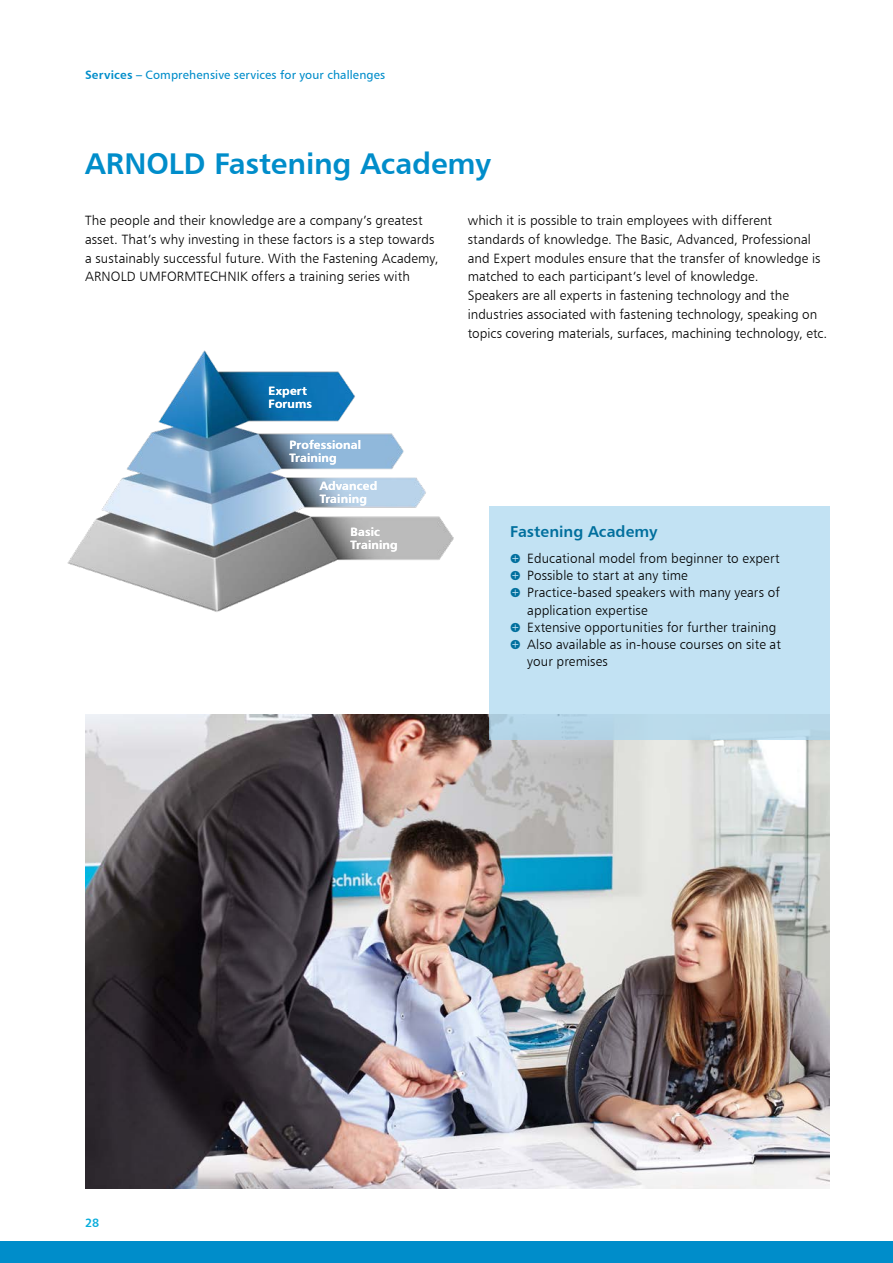
<style>
.page{position:relative;width:893px;height:1263px;background:#fff}
.page>*{position:absolute;margin:0;border:0;box-sizing:border-box;transform-origin:0 0}
.t1{font:30px "Humanist 777 BT Bold B";color:#008dca}
.t2{font:15.75px "Humanist 777 BT Bold B";letter-spacing:.005em;color:#006f9d}
.t3{font:13.5px/18.8px "Humanist 777 BT Light B";letter-spacing:.005em;color:#000}
.t4{font:12px/13.2px "Humanist 777 BT Bold B";letter-spacing:.015em;color:#fff}
.t5{font:12px "Humanist 777 BT Roman B";letter-spacing:.015em;color:#008dca}
.t6{font:12px "Humanist 777 BT Bold B";color:#08addc}
.s1{font-family:"Humanist 777 BT Bold B"}
.s2{font-family:"Klavika";color:#006f9d}
</style>
<div class="page">
<div style="left:0;top:1242px;width:893px;height:21px;background:#008dca"></div>
<img style="left:85px;top:714px;width:744px;height:474px">
<img style="left:67px;top:350px;width:387px;height:262px">
<div style="left:489px;top:506px;width:340px;height:234px;background:#c2e2f3"></div>
<p class="t5" style="left:85px;top:67px;width:302px"><span class="s1">Services –</span> Comprehensive services for your challenges</p>
<h1 class="t1" style="left:85px;top:145px;width:407px">ARNOLD Fastening Academy</h1>
<p class="t3" style="left:85px;top:211px;width:355px">The people and their knowledge are a company’s greatest asset. That’s why investing in these factors is a step towards a sustainably successful future. With the Fastening Academy, ARNOLD UMFORMTECHNIK offers a training series with</p>
<p class="t3" style="left:468px;top:211px;width:361px">which it is possible to train employees with different standards of knowledge. The Basic, Advanced, Professional and Expert modules ensure that the transfer of knowledge is matched to each participant’s level of knowledge.<br>Speakers are all experts in fastening technology and the industries associated with fastening technology, speaking on topics covering materials, surfaces, machining technology, etc.</p>
<p class="t4" style="left:269px;top:384px;width:45px">Expert<br>Forums</p>
<p class="t4" style="left:289px;top:438px;width:73px">Professional<br>Training</p>
<p class="t6" style="left:85px;top:1215px;width:16px">28</p>
<p class="t4" style="left:320px;top:479px;width:59px">Advanced<br>Training</p>
<p class="t4" style="left:350px;top:525px;width:49px">Basic<br>Training</p>
<p class="t2" style="left:510px;top:522px;width:149px">Fastening Academy</p>
<p class="t3" style="left:510px;top:549px;width:271px"><span class="s2">•</span> Educational model from beginner to expert</p>
<p class="t3" style="left:510px;top:566px;width:179px"><span class="s2">•</span> Possible to start at any time</p>
<p class="t3" style="left:527px;top:584px;width:254px;line-height:17.2px;text-indent:-17px"><span class="s2">•</span> Practice-based speakers with many years of application expertise</p>
<p class="t3" style="left:510px;top:618px;width:267px"><span class="s2">•</span> Extensive opportunities for further training</p>
<p class="t3" style="left:527px;top:636px;width:255px;line-height:17.2px;text-indent:-17px"><span class="s2">•</span> Also available as in-house courses on site at your premises</p>
</div>
